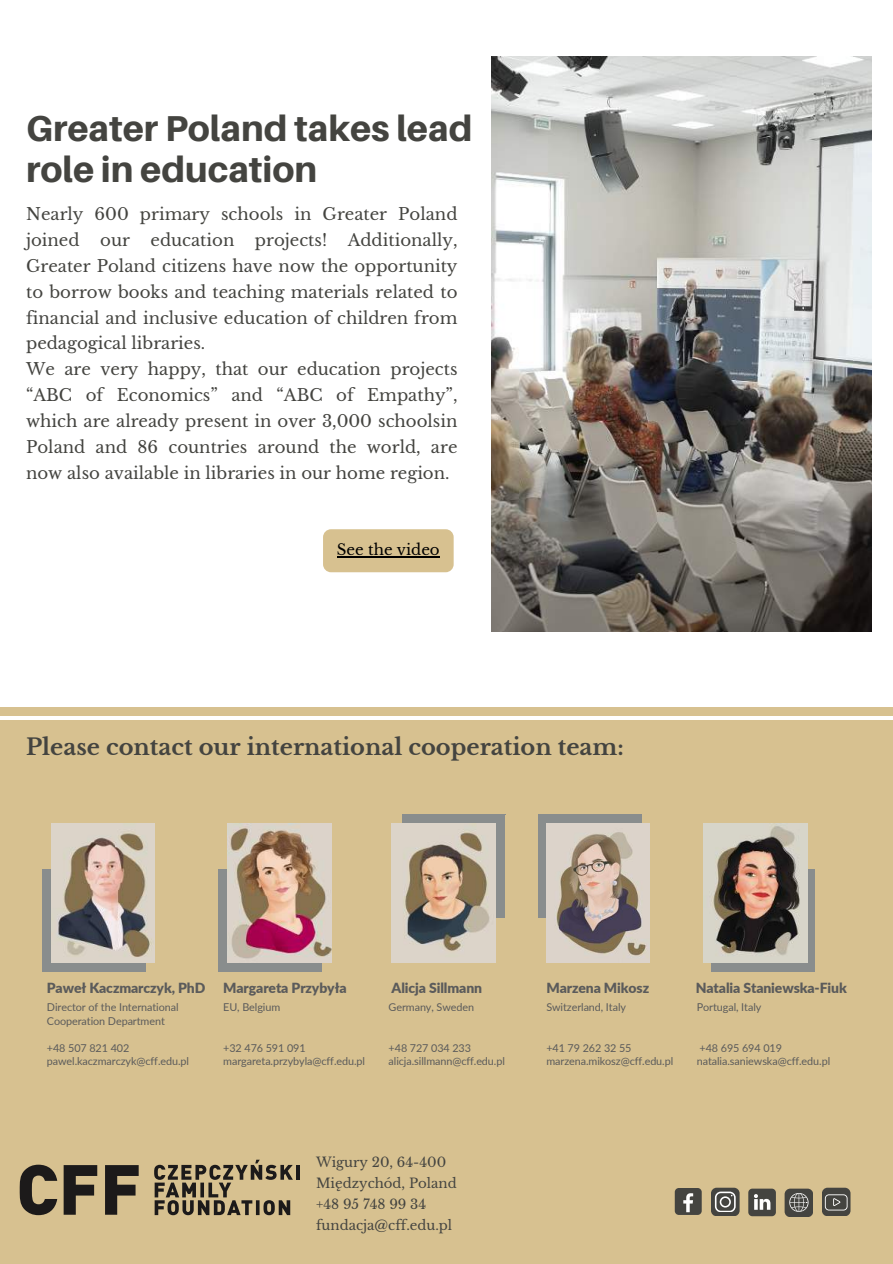
<style>
.page{position:relative;width:893px;height:1264px;background:#fff}
.page>*{position:absolute;margin:0;border:0;box-sizing:border-box;transform-origin:0 0}
.t1{font:800 36px/41.7px "Aileron";color:#444440}
.t2{font:700 22.5px "Libre Baskerville";color:#444440}
.t3{font:16.5px/25.8px "Libre Baskerville";color:#444440}
.t4{font:15px "Libre Baskerville";color:#000}
.t5{font:900 13.95px "Lato";letter-spacing:-.005em;color:#5b5b5b}
.t6{font:13.35px/20.9px "Libre Baskerville";color:#444440}
.t7{font:10.8px/13.5px "Lato";letter-spacing:-.005em;color:#5b5b5b}
</style>
<div class="page">
<div style="left:0;top:707px;width:892px;height:556px;background:#d7c190"></div>
<hr style="left:0;top:716px;width:348px;height:3px;background:#fff">
<hr style="left:338px;top:716px;width:359px;height:3px;background:#fff">
<hr style="left:568px;top:716px;width:324px;height:3px;background:#fff">
<svg style="left:748px;top:1188px;width:27px;height:28px"></svg>
<div style="left:674px;top:1187px;width:27px;height:27px;background:#444440;border-radius:4px"></div>
<svg style="left:683px;top:1193px;width:10px;height:19px"></svg>
<div style="left:784px;top:1188px;width:29px;height:29px;background:#444440;border-radius:6px"></div>
<svg style="left:789px;top:1193px;width:19px;height:18px"></svg>
<div style="left:711px;top:1187px;width:28px;height:29px;background:#444440;border-radius:6px"></div>
<svg style="left:714px;top:1191px;width:21px;height:20px"></svg>
<div style="left:821px;top:1187px;width:29px;height:29px;background:#444440;border-radius:6px"></div>
<svg style="left:824px;top:1194px;width:23px;height:16px"></svg>
<hr style="left:296px;top:1164px;width:3px;height:15px;background:#1c1a1a">
<svg style="left:154px;top:1159px;width:139px;height:56px"></svg>
<svg style="left:19px;top:1164px;width:38px;height:51px"></svg>
<svg style="left:64px;top:1165px;width:33px;height:49px"></svg>
<svg style="left:105px;top:1165px;width:34px;height:49px"></svg>
<div style="left:218px;top:869px;width:104px;height:103px;background:#898d8d"></div>
<img style="left:227px;top:824px;width:104px;height:138px">
<div style="left:402px;top:814px;width:103px;height:103px;background:#898d8d"></div>
<img style="left:391px;top:824px;width:104px;height:138px">
<div style="left:711px;top:869px;width:103px;height:103px;background:#898d8d"></div>
<img style="left:703px;top:824px;width:104px;height:138px">
<div style="left:538px;top:814px;width:103px;height:103px;background:#898d8d"></div>
<img style="left:546px;top:824px;width:104px;height:138px">
<div style="left:323px;top:529px;width:130px;height:43px;background:#d7c190;border-radius:8px"></div>
<img style="left:491px;top:57px;width:380px;height:574px">
<div style="left:42px;top:869px;width:104px;height:103px;background:#898d8d"></div>
<img style="left:51px;top:824px;width:104px;height:138px">
<hr style="left:337px;top:556px;width:103px;height:1px;background:#000">
<h1 class="t1" style="left:26px;top:106px;width:447px">Greater Poland takes lead role in education</h1>
<p class="t3" style="left:26px;top:201px;width:433px">Nearly 600 primary schools in Greater Poland joined our education projects! Additionally, Greater Poland citizens have now the opportunity to borrow books and teaching materials related to financial and inclusive education of children from pedagogical libraries.<br>We are very happy, that our education projects “ABC of Economics” and “ABC of Empathy”, which are already present in over 3,000 schoolsin Poland and 86 countries around the world, are now also available in libraries in our home region.</p>
<p class="t4" style="left:337px;top:540px;width:104px">See the video</p>
<h2 class="t2" style="left:26px;top:733px;width:599px">Please contact our international cooperation team:</h2>
<p class="t5" style="left:47px;top:979px;width:160px">Paweł Kaczmarczyk, PhD</p>
<p class="t7" style="left:47px;top:1000px;width:133px">Director of the International<br>Cooperation Department</p>
<p class="t7" style="left:47px;top:1040px;width:144px">+48 507 821 402 pawel.kaczmarczyk@cff.edu.pl</p>
<p class="t5" style="left:223px;top:979px;width:125px">Margareta Przybyła</p>
<p class="t7" style="left:223px;top:1000px;width:59px">EU, Belgium</p>
<p class="t7" style="left:223px;top:1040px;width:143px">+32 476 591 091 margareta.przybyla@cff.edu.pl</p>
<p class="t5" style="left:391px;top:979px;width:92px">Alicja Sillmann</p>
<p class="t7" style="left:388px;top:1000px;width:87px">Germany, Sweden</p>
<p class="t7" style="left:388px;top:1040px;width:118px">+48 727 034 233 alicja.sillmann@cff.edu.pl</p>
<p class="t6" style="left:316px;top:1152px;width:142px">Wigury 20, 64-400<br>Międzychód, Poland +48 95 748 99 34 fundacja@cff.edu.pl</p>
<p class="t5" style="left:546px;top:979px;width:104px">Marzena Mikosz</p>
<p class="t7" style="left:546px;top:1000px;width:81px">Switzerland, Italy</p>
<p class="t7" style="left:546px;top:1040px;width:128px">+41 79 262 32 55 marzena.mikosz@cff.edu.pl</p>
<p class="t5" style="left:695px;top:979px;width:152px">Natalia Staniewska-Fiuk</p>
<p class="t7" style="left:696px;top:1000px;width:66px">Portugal, Italy</p>
<p class="t7" style="left:696px;top:1040px;width:135px">+48 695 694 019 natalia.saniewska@cff.edu.pl</p>
</div>
